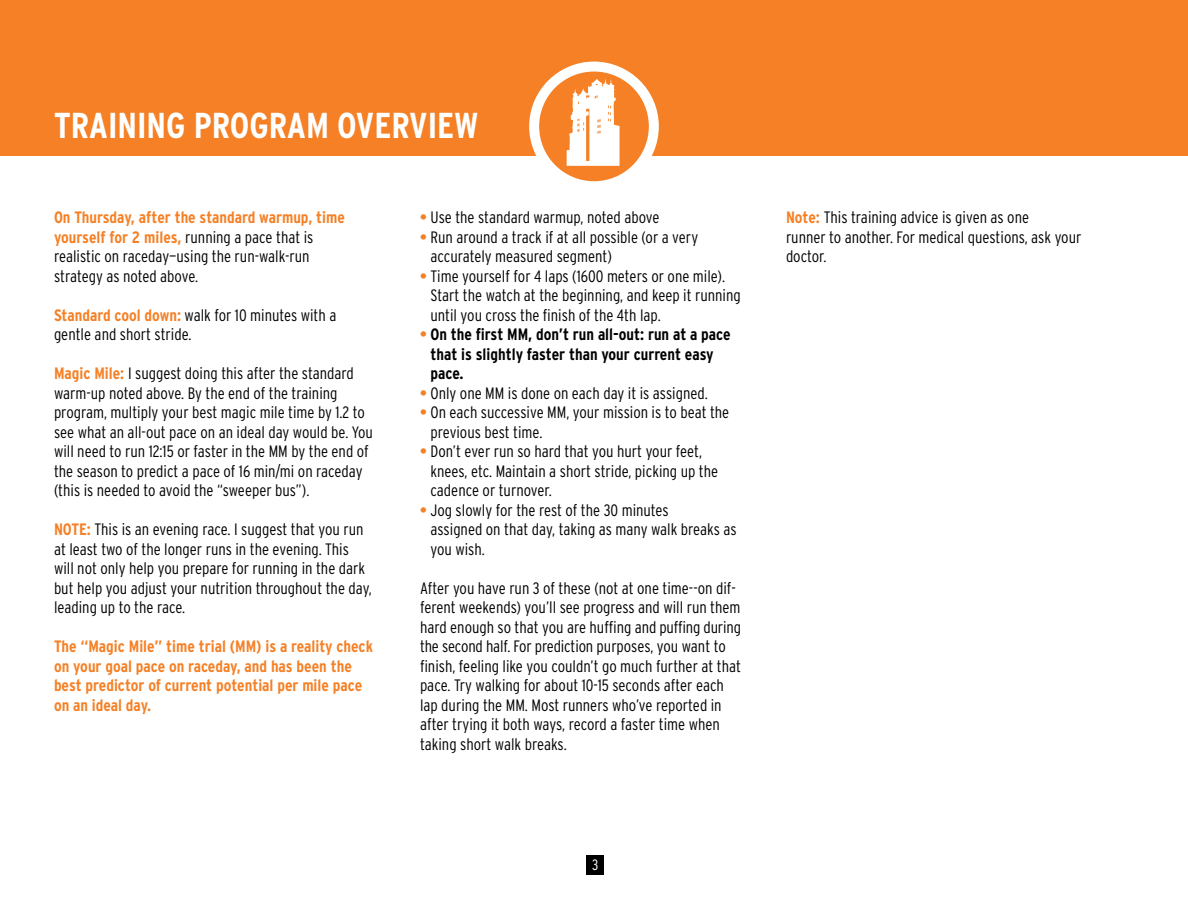
<style>
.page{position:relative;width:1188px;height:918px;background:#fff}
.page>*{position:absolute;margin:0;border:0;box-sizing:border-box;transform-origin:0 0}
.t1{font:700 condensed 36px "Interstate";color:#fff}
.t2{font:300 condensed 16.5px/19.5px "Interstate";color:#000}
.t3{font:700 condensed 16.5px/19.5px "Interstate";color:#f58025}
.t4{font:700 condensed 16.5px/19.5px "Interstate";color:#000}
.t5{font:300 condensed 15px "Interstate";color:#fff}
.s1{font-weight:700;color:#f58025}
.s2{color:#f58025}
</style>
<div class="page">
<div style="left:586px;top:855px;width:18px;height:19px;background:#000"></div>
<div style="left:0;top:0;width:1188px;height:155px;background:#f58025"></div>
<svg style="left:529px;top:62px;width:130px;height:120px"></svg>
<h1 class="t1" style="left:54px;top:106px;width:426px">TRAINING PROGRAM OVERVIEW</h1>
<p class="t2" style="left:54px;top:208px;width:293px"><span class="s1">On Thursday, after the standard warmup, time yourself for 2 miles,</span> running a pace that is realistic on raceday—using the run-walk-run strategy as noted above.</p>
<p class="t2" style="left:54px;top:305px;width:284px"><span class="s1">Standard cool down:</span> walk for 10 minutes with a gentle and short stride.</p>
<p class="t2" style="left:54px;top:364px;width:321px"><span class="s1">Magic Mile:</span> I suggest doing this after the standard warm-up noted above. By the end of the training program, multiply your best magic mile time by 1.2 to see what an all-out pace on an ideal day would be. You will need to run 12:15 or faster in the MM by the end of the season to predict a pace of 16 min/mi on raceday (this is needed to avoid the “sweeper bus”).</p>
<p class="t2" style="left:54px;top:520px;width:319px"><span class="s1">NOTE:</span> This is an evening race. I suggest that you run at least two of the longer runs in the evening. This will not only help you prepare for running in the dark but help you adjust your nutrition throughout the day, leading up to the race.</p>
<p class="t3" style="left:54px;top:637px;width:321px">The “Magic Mile” time trial (MM) is a reality check on your goal pace on raceday, and has been the best predictor of current potential per mile pace on an ideal day.</p>
<p class="t2" style="left:420px;top:208px;width:241px"><span class="s1">•</span> Use the standard warmup, noted above</p>
<p class="t2" style="left:430px;top:227px;width:269px;text-indent:-10px"><span class="s1">•</span> Run around a track if at all possible (or a very accurately measured segment)</p>
<p class="t2" style="left:430px;top:266px;width:312px;text-indent:-10px"><span class="s1">•</span> Time yourself for 4 laps (1600 meters or one mile).<br>Start the watch at the beginning, and keep it running until you cross the finish of the 4th lap.</p>
<p class="t4" style="left:430px;top:325px;width:302px;text-indent:-10px"><span class="s2">•</span> On the first MM, don’t run all-out: run at a pace that is slightly faster than your current easy pace.</p>
<p class="t2" style="left:420px;top:383px;width:289px"><span class="s1">•</span> Only one MM is done on each day it is assigned.</p>
<p class="t2" style="left:430px;top:403px;width:300px;text-indent:-10px"><span class="s1">•</span> On each successive MM, your mission is to beat the previous best time.</p>
<p class="t2" style="left:430px;top:442px;width:289px;text-indent:-10px"><span class="s1">•</span> Don’t ever run so hard that you hurt your feet, knees, etc. Maintain a short stride, picking up the cadence or turnover.</p>
<p class="t2" style="left:430px;top:500px;width:308px;text-indent:-10px"><span class="s1">•</span> Jog slowly for the rest of the 30 minutes<br>assigned on that day, taking as many walk breaks as you wish.</p>
<p class="t2" style="left:420px;top:578px;width:323px">After you have run 3 of these (not at one time--on dif&shy;ferent weekends) you’ll see progress and will run them hard enough so that you are huffing and puffing during the second half. For prediction purposes, you want to finish, feeling like you couldn’t go much further at that pace. Try walking for about 10-15 seconds after each lap during the MM. Most runners who’ve reported in after trying it both ways, record a faster time when taking short walk breaks.</p>
<p class="t5" style="left:592px;top:857px;width:8px">3</p>
<p class="t2" style="left:786px;top:208px;width:297px"><span class="s1">Note:</span> This training advice is given as one<br>runner to another. For medical questions, ask your doctor.</p>
</div>
